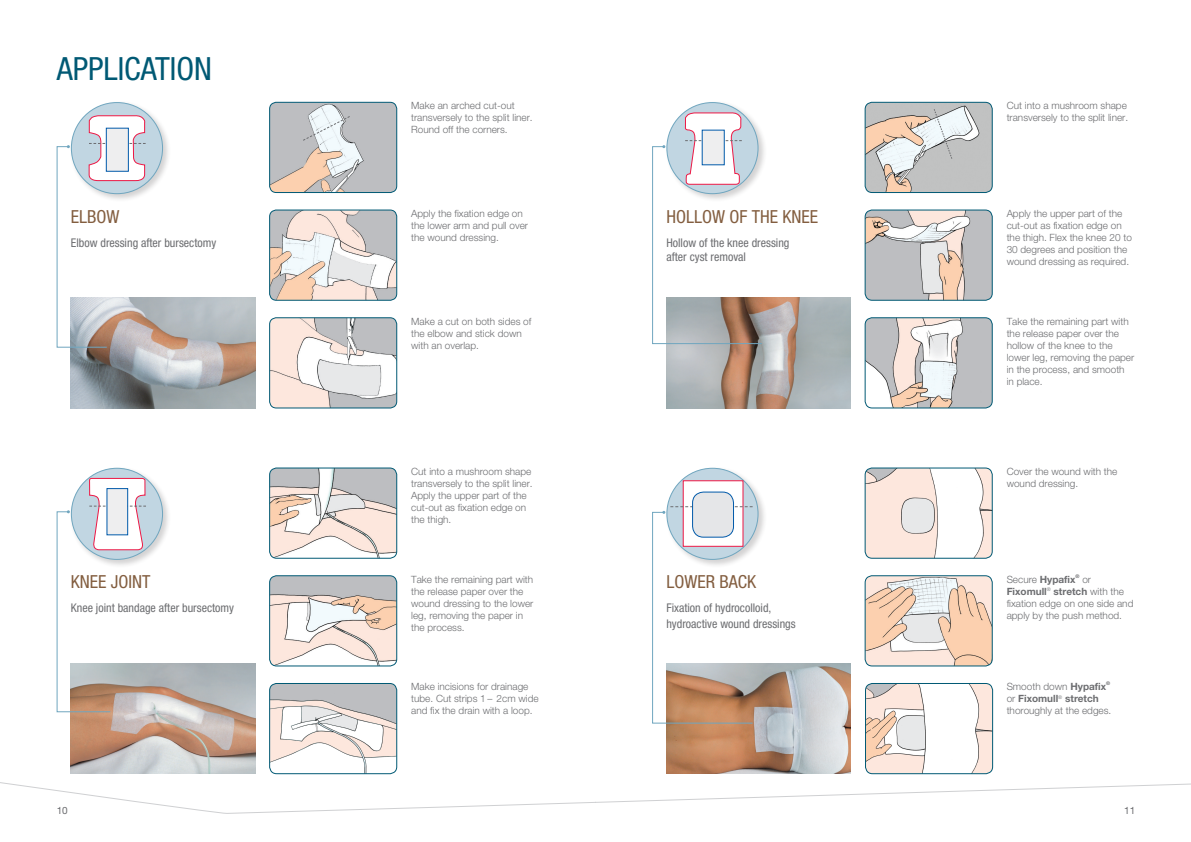
<style>
.page{position:relative;width:1191px;height:842px;background:#fff}
.page>*{position:absolute;margin:0;border:0;box-sizing:border-box;transform-origin:0 0}
.Subheadline_1{font:condensed 32px "Helvetica Neue LT Std";color:#005974}
.t1{font:condensed 18px "Helvetica Neue LT Std";color:#835e40}
.t2{font:condensed 12px/16px "Helvetica Neue LT Std";color:#6c6d70}
.t3{font:300 10px/12px "Helvetica Neue LT Std";color:#6c6d70}
.t4{font:700 10px "Helvetica Neue LT Std";color:#6c6d70}
.t5{font:10px "Helvetica Neue LT Std";color:#6c6d70}
.t6{font:700 5px "Helvetica Neue LT Std";color:#6c6d70}
.s1{font-weight:300}
.s2{font-weight:700}
</style>
<div class="page">
<svg style="left:0;top:782px;width:1191px;height:32px"></svg>
<img style="left:865px;top:468px;width:127px;height:90px">
<div style="left:865px;top:468px;width:127px;height:90px;border:1px solid #005974;border-radius:7px"></div>
<img style="left:666px;top:663px;width:184px;height:111px">
<img style="left:865px;top:210px;width:127px;height:90px">
<div style="left:865px;top:210px;width:127px;height:90px;border:1px solid #005974;border-radius:7px"></div>
<img style="left:865px;top:318px;width:127px;height:90px">
<div style="left:865px;top:317px;width:127px;height:91px;border:1px solid #005974;border-radius:7px"></div>
<img style="left:270px;top:468px;width:127px;height:90px">
<div style="left:269px;top:468px;width:128px;height:90px;border:1px solid #005974;border-radius:7px"></div>
<img style="left:270px;top:576px;width:127px;height:90px">
<div style="left:269px;top:575px;width:128px;height:91px;border:1px solid #005974;border-radius:7px"></div>
<img style="left:270px;top:683px;width:127px;height:91px">
<div style="left:269px;top:683px;width:128px;height:91px;border:1px solid #005974;border-radius:7px"></div>
<img style="left:71px;top:663px;width:184px;height:111px">
<img style="left:666px;top:298px;width:184px;height:110px">
<img style="left:71px;top:298px;width:184px;height:110px">
<img style="left:270px;top:210px;width:127px;height:90px">
<div style="left:269px;top:210px;width:128px;height:90px;border:1px solid #005974;border-radius:7px"></div>
<img style="left:270px;top:318px;width:127px;height:90px">
<div style="left:269px;top:317px;width:128px;height:91px;border:1px solid #005974;border-radius:7px"></div>
<img style="left:270px;top:102px;width:127px;height:91px">
<div style="left:269px;top:102px;width:128px;height:91px;border:1px solid #005974;border-radius:7px"></div>
<svg style="left:302px;top:115px;width:49px;height:26px"></svg>
<img style="left:865px;top:102px;width:127px;height:91px">
<div style="left:865px;top:102px;width:127px;height:91px;border:1px solid #005974;border-radius:7px"></div>
<svg style="left:933px;top:109px;width:19px;height:50px"></svg>
<div style="left:70px;top:101px;width:101px;height:102px;background:#231f20;opacity:.2"></div>
<div style="left:71px;top:103px;width:91px;height:91px;background:#c1d6e2;border-radius:50%"></div>
<div style="left:70px;top:466px;width:101px;height:102px;background:#231f20;opacity:.2"></div>
<div style="left:71px;top:468px;width:91px;height:91px;background:#c1d6e2;border-radius:50%"></div>
<div style="left:665px;top:466px;width:102px;height:102px;background:#231f20;opacity:.2"></div>
<svg style="left:667px;top:468px;width:91px;height:91px"></svg>
<div style="left:665px;top:101px;width:102px;height:102px;background:#231f20;opacity:.2"></div>
<div style="left:667px;top:103px;width:91px;height:91px;background:#c1d6e2;border-radius:50%"></div>
<svg style="left:56px;top:101px;width:90px;height:247px"></svg>
<div style="left:106px;top:128px;width:23px;height:43px;background:#eeeeef;border:1px solid #015aaa"></div>
<svg style="left:56px;top:478px;width:90px;height:234px"></svg>
<div style="left:107px;top:488px;width:21px;height:47px;background:#eeeeef;border:1px solid #015aaa"></div>
<svg style="left:652px;top:112px;width:110px;height:232px"></svg>
<div style="left:702px;top:130px;width:22px;height:35px;background:#eeeeef"></div>
<img style="left:865px;top:576px;width:127px;height:90px">
<div style="left:865px;top:575px;width:127px;height:91px;border:1px solid #005974;border-radius:7px"></div>
<img style="left:865px;top:683px;width:127px;height:91px">
<div style="left:865px;top:683px;width:128px;height:91px;border:1px solid #005974;border-radius:7px"></div>
<div style="left:683px;top:480px;width:60px;height:66px;background:#fff;border:1px solid #ed1845"></div>
<svg style="left:652px;top:506px;width:101px;height:218px"></svg>
<div style="left:692px;top:492px;width:41px;height:45px;background:#e5e6e8;border-radius:11px"></div>
<div style="left:692px;top:492px;width:41px;height:45px;border:1px solid #015aaa;border-radius:11px"></div>
<p class="Subheadline_1" style="left:57px;top:50px;width:157px">APPLICATION</p>
<p class="t1" style="left:71px;top:206px;width:50px">ELBOW</p>
<p class="t2" style="left:71px;top:234px;width:147px">Elbow dressing after bursectomy</p>
<p class="t3" style="left:411px;top:99px;width:123px">Make an arched cut-out transversely to the split liner.<br>Round off the corners.</p>
<p class="t3" style="left:1006px;top:99px;width:123px">Cut into a mushroom shape transversely to the split liner.</p>
<p class="t3" style="left:411px;top:207px;width:118px">Apply the fixation edge on the lower arm and pull over the wound dressing.</p>
<p class="t1" style="left:666px;top:206px;width:153px">HOLLOW OF THE KNEE</p>
<p class="t2" style="left:666px;top:235px;width:125px;line-height:14.4px">Hollow of the knee dressing after cyst removal</p>
<p class="t3" style="left:1006px;top:207px;width:127px">Apply the upper part of the cut-out as fixation edge on the thigh. Flex the knee 20 to<br>30 degrees and position the wound dressing as required.</p>
<p class="t3" style="left:411px;top:315px;width:122px">Make a cut on both sides of the elbow and stick down with an overlap.</p>
<p class="t3" style="left:1006px;top:315px;width:129px">Take the remaining part with the release paper over the hollow of the knee to the lower leg, removing the paper in the process, and smooth in place.</p>
<p class="t3" style="left:411px;top:465px;width:123px">Cut into a mushroom shape transversely to the split liner.<br>Apply the upper part of the cut-out as fixation edge on the thigh.</p>
<p class="t3" style="left:1006px;top:465px;width:112px">Cover the wound with the wound dressing.</p>
<p class="t3" style="left:411px;top:573px;width:124px">Take the remaining part with the release paper over the wound dressing to the lower leg, removing the paper in the process.</p>
<p class="t4" style="left:1006px;top:573px;width:70px"><span class="s1">Secure</span> Hypafix</p>
<p class="t6" style="left:1075px;top:573px;width:5px">®</p>
<p class="t1" style="left:71px;top:572px;width:81px">KNEE JOINT</p>
<p class="t1" style="left:666px;top:572px;width:91px">LOWER BACK</p>
<p class="t3" style="left:1006px;top:573px;width:128px;text-indent:76px">or<br><span class="s2">Fixomull</span><sup>®</sup> <span class="s2">stretch</span> with the fixation edge on one side and apply by the push method.</p>
<p class="t2" style="left:71px;top:600px;width:165px">Knee joint bandage after bursectomy</p>
<p class="t2" style="left:666px;top:600px;width:131px">Fixation of hydrocolloid, hydroactive wound dressings</p>
<p class="t3" style="left:411px;top:681px;width:129px">Make incisions for drainage tube. Cut strips 1– 2cm wide and fix the drain with a loop.</p>
<p class="t3" style="left:1006px;top:681px;width:101px">Smooth down <span class="s2">Hypafix</span></p>
<p class="t6" style="left:1106px;top:680px;width:5px">®</p>
<p class="t3" style="left:1006px;top:693px;width:106px">or <span class="s2">Fixomull</span><sup>®</sup> <span class="s2">stretch </span>thoroughly at the edges.</p>
<p class="t5" style="left:57px;top:804px;width:13px">10</p>
<p class="t5" style="left:1124px;top:804px;width:13px">11</p>
</div>
